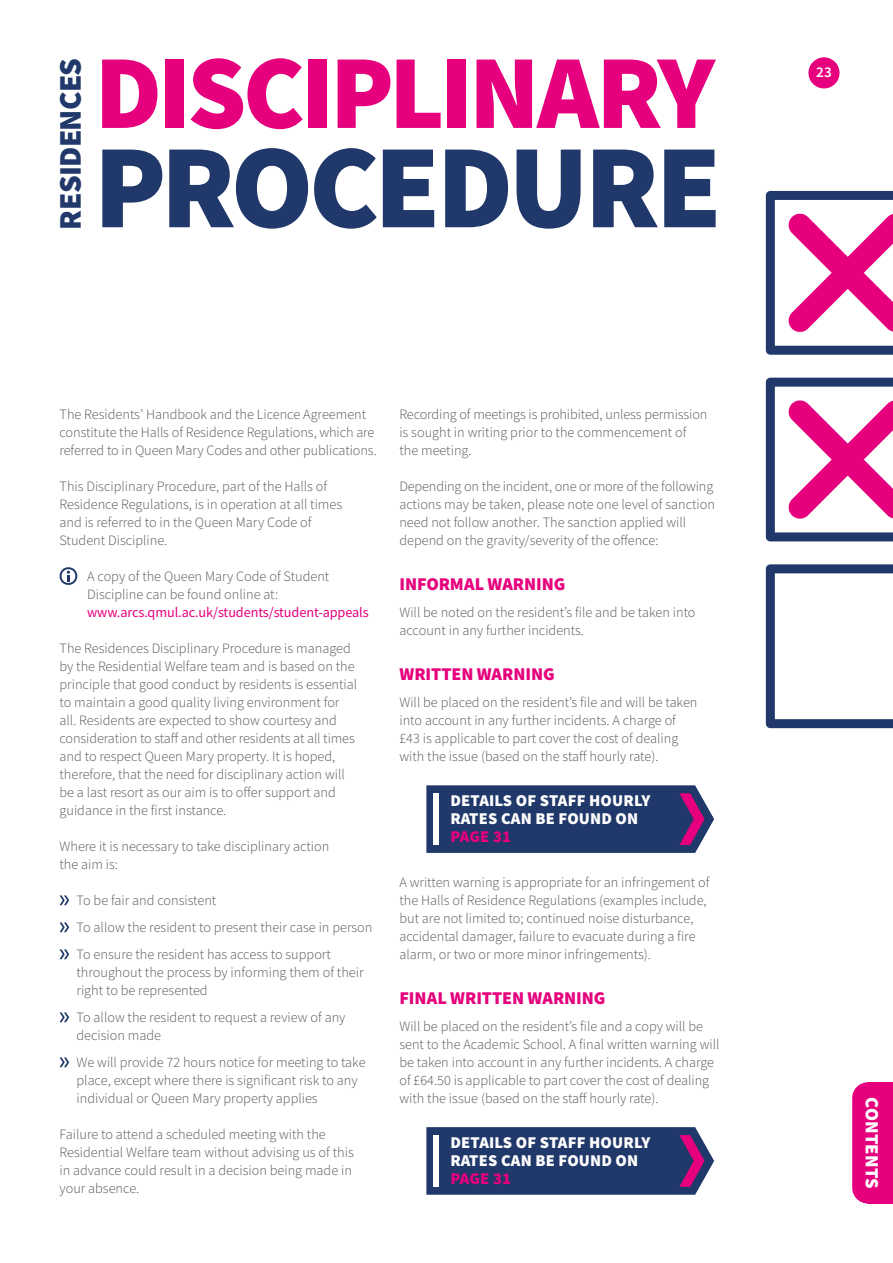
<style>
.page{position:relative;width:893px;height:1263px;background:#fff}
.page>*{position:absolute;margin:0;border:0;box-sizing:border-box;transform-origin:0 0}
.t1{font:900 119.55px "Source Sans Pro";letter-spacing:-.04em;color:#21386a}
.t2{font:900 105.15px "Source Sans Pro";letter-spacing:-.035em;color:#e6007d}
.t3{font:900 31.5px "Source Sans Pro";letter-spacing:-.02em;color:#21386a}
.t4{font:900 18.75px "Source Sans Pro";letter-spacing:.005em;color:#fff}
.t5{font:900 18px "Source Sans Pro";letter-spacing:-.005em;color:#e6007d}
.t6{font:900 16.5px/18px "Source Sans Pro";letter-spacing:.01em;color:#fff}
.t7{font:900 16.5px "Source Sans Pro";letter-spacing:.005em;color:#e6007d}
.t8{font:600 15px "Source Sans Pro";color:#fff}
.t9{font:300 14.25px/18px "Source Sans Pro";color:#575756}
.t10{font:14.25px "Source Sans Pro";letter-spacing:-.01em;color:#e6007d}
</style>
<div class="page">
<svg style="left:426px;top:785px;width:288px;height:68px;background:#2f3e70"></svg>
<div style="left:433px;top:793px;width:6px;height:52px;background:#fff"></div>
<svg style="left:426px;top:1127px;width:288px;height:68px;background:#2f3e70"></svg>
<div style="left:433px;top:1135px;width:6px;height:52px;background:#fff"></div>
<svg style="left:59px;top:567px;width:19px;height:18px"></svg>
<svg style="left:60px;top:895px;width:9px;height:10px"></svg>
<svg style="left:60px;top:922px;width:9px;height:10px"></svg>
<svg style="left:60px;top:949px;width:9px;height:10px"></svg>
<svg style="left:60px;top:1012px;width:9px;height:10px"></svg>
<svg style="left:60px;top:1057px;width:9px;height:10px"></svg>
<svg style="left:766px;top:191px;width:127px;height:164px"></svg>
<svg style="left:766px;top:378px;width:127px;height:163px"></svg>
<svg style="left:766px;top:564px;width:127px;height:164px"></svg>
<div style="left:808px;top:57px;width:31px;height:31px;background:#e6007d;border-radius:50%"></div>
<div style="left:868px;top:1082px;width:25px;height:121px;background:#e6007d"></div>
<svg style="left:852px;top:1082px;width:16px;height:121px;background:#e71185"></svg>
<h3 class="t3" style="left:49px;top:229px;width:173px;rotate:-90deg">RESIDENCES</h3>
<h2 class="t2" style="left:95px;top:20px;width:622px">DISCIPLINARY</h2>
<h1 class="t1" style="left:94px;top:105px;width:630px">PROCEDURE</h1>
<p class="t9" style="left:60px;top:405px;width:319px">The Residents’ Handbook and the Licence Agreement constitute the Halls of Residence Regulations, which are referred to in Queen Mary Codes and other publications.</p>
<p class="t9" style="left:60px;top:477px;width:284px">This Disciplinary Procedure, part of the Halls of Residence Regulations, is in operation at all times and is referred to in the Queen Mary Code of Student Discipline.</p>
<p class="t9" style="left:87px;top:567px;width:244px">A copy of the Queen Mary Code of Student<br>Discipline can be found online at:</p>
<p class="t10" style="left:87px;top:603px;width:283px">www.arcs.qmul.ac.uk/students/student-appeals</p>
<p class="t9" style="left:60px;top:639px;width:299px">The Residences Disciplinary Procedure is managed by the Residential Welfare team and is based on the principle that good conduct by residents is essential to maintain a good quality living environment for all. Residents are expected to show courtesy and consideration to staff and other residents at all times and to respect Queen Mary property. It is hoped, therefore, that the need for disciplinary action will be a last resort as our aim is to offer support and guidance in the first instance.</p>
<p class="t9" style="left:60px;top:837px;width:271px">Where it is necessary to take disciplinary action the aim is:</p>
<p class="t9" style="left:77px;top:887px;width:297px;line-height:27px">To be fair and consistent<br>To allow the resident to present their case in person<br>To ensure the resident has access to support</p>
<p class="t9" style="left:77px;top:963px;width:289px">throughout the process by informing them of their right to be represented</p>
<p class="t9" style="left:77px;top:1008px;width:270px">To allow the resident to request a review of any decision made</p>
<p class="t9" style="left:77px;top:1053px;width:291px">We will provide 72 hours notice for meeting to take place, except where there is significant risk to any individual or Queen Mary property applies</p>
<p class="t9" style="left:60px;top:1125px;width:296px">Failure to attend a scheduled meeting with the Residential Welfare team without advising us of this in advance could result in a decision being made in your absence.</p>
<p class="t9" style="left:399px;top:405px;width:310px">Recording of meetings is prohibited, unless permission is sought in writing prior to the commencement of the meeting.</p>
<p class="t9" style="left:399px;top:477px;width:317px">Depending on the incident, one or more of the following actions may be taken, please note one level of sanction need not follow another. The sanction applied will depend on the gravity/severity of the offence:</p>
<p class="t5" style="left:399px;top:571px;width:168px">INFORMAL WARNING</p>
<p class="t9" style="left:399px;top:603px;width:298px">Will be noted on the resident’s file and be taken into account in any further incidents.</p>
<p class="t5" style="left:399px;top:661px;width:157px">WRITTEN WARNING</p>
<p class="t9" style="left:399px;top:693px;width:300px">Will be placed on the resident’s file and will be taken into account in any further incidents. A charge of £43 is applicable to part cover the cost of dealing with the issue (based on the staff hourly rate).</p>
<p class="t6" style="left:450px;top:791px;width:201px">DETAILS OF STAFF HOURLY<br>RATES CAN BE FOUND ON</p>
<p class="t7" style="left:450px;top:825px;width:62px">PAGE 31</p>
<p class="t9" style="left:399px;top:873px;width:312px">A written warning is appropriate for an infringement of the Halls of Residence Regulations (examples include, but are not limited to; continued noise disturbance, accidental damager, failure to evacuate during a fire alarm, or two or more minor infringements).</p>
<p class="t5" style="left:399px;top:985px;width:208px">FINAL WRITTEN WARNING</p>
<p class="t9" style="left:399px;top:1017px;width:321px">Will be placed on the resident’s file and a copy will be sent to the Academic School. A final written warning will be taken into account in any further incidents. A charge of £64.50 is applicable to part cover the cost of dealing with the issue (based on the staff hourly rate).</p>
<p class="t6" style="left:450px;top:1133px;width:201px">DETAILS OF STAFF HOURLY<br>RATES CAN BE FOUND ON</p>
<p class="t7" style="left:450px;top:1167px;width:62px">PAGE 31</p>
<p class="t8" style="left:816px;top:62px;width:17px">23</p>
<h3 class="t4" style="left:885px;top:1097px;width:94px;rotate:90deg">CONTENTS</h3>
</div>
